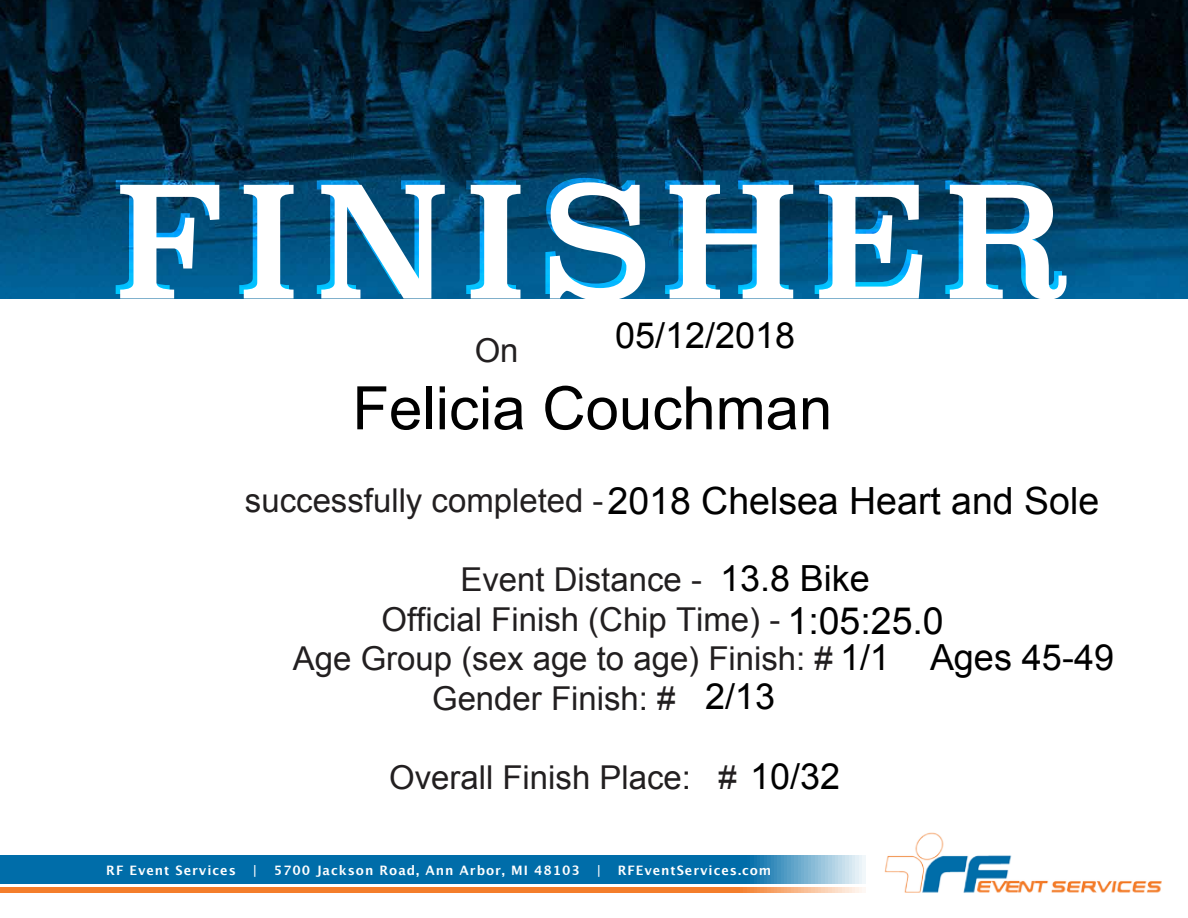
<style>
.page{position:relative;width:1188px;height:918px;background:#fff}
.page>*{position:absolute;margin:0;border:0;box-sizing:border-box;transform-origin:0 0}
.t1{font:153px "Superclarendon";letter-spacing:.1em;color:#fff}
.t2{font:60px "Arial";color:#000}
.t3{font:37.5px "Arial";color:#000}
.t4{font:36px "Arial";color:#000}
.t5{font:32.85px "Arial";color:#221f20}
.t6{font:700 13.05px "Lucida Grande";letter-spacing:.075em;color:#fff}
.s1{font-size:36px;color:#000}
</style>
<div class="page">
<img style="left:0;top:0;width:1188px;height:298px">
<img style="left:884px;top:832px;width:278px;height:61px">
<svg style="left:0;top:856px;width:865px;height:27px;background:#1076ae"></svg>
<svg style="left:0;top:887px;width:865px;height:5px;background:#f48739"></svg>
<h1 class="t1" style="left:110px;top:135px;width:957px">FINISHER</h1>
<p class="t5" style="left:475px;top:328px;width:45px">On</p>
<p class="t4" style="left:615px;top:315px;width:182px">05/12/2018</p>
<h2 class="t2" style="left:352px;top:375px;width:481px">Felicia Couchman</h2>
<p class="t3" style="left:608px;top:480px;width:493px">2018 Chelsea Heart and Sole</p>
<p class="t5" style="left:245px;top:479px;width:360px">successfully completed -</p>
<p class="t4" style="left:720px;top:558px;width:151px">13.8 Bike</p>
<p class="t5" style="left:460px;top:558px;width:243px">Event Distance -</p>
<p class="t5" style="left:382px;top:598px;width:400px">Official Finish (Chip Time) -</p>
<p class="t5" style="left:293px;top:637px;width:599px">Age Group (sex age to age) Finish: # <span class="s1">1/1</span></p>
<p class="t5" style="left:432px;top:677px;width:245px">Gender Finish: #</p>
<p class="t3" style="left:788px;top:600px;width:158px">1:05:25.0</p>
<p class="t4" style="left:930px;top:638px;width:186px">Ages 45-49</p>
<p class="t4" style="left:705px;top:677px;width:72px">2/13</p>
<p class="t5" style="left:389px;top:756px;width:452px">Overall Finish Place: # <span class="s1">10/32</span></p>
<p class="t6" style="left:106px;top:860px;width:131px">RF Event Services</p>
<p class="t6" style="left:252px;top:860px;width:6px">|</p>
<p class="t6" style="left:274px;top:860px;width:308px">5700 Jackson Road, Ann Arbor, MI 48103</p>
<p class="t6" style="left:596px;top:860px;width:6px">|</p>
<p class="t6" style="left:618px;top:860px;width:155px">RFEventServices.com</p>
</div>
